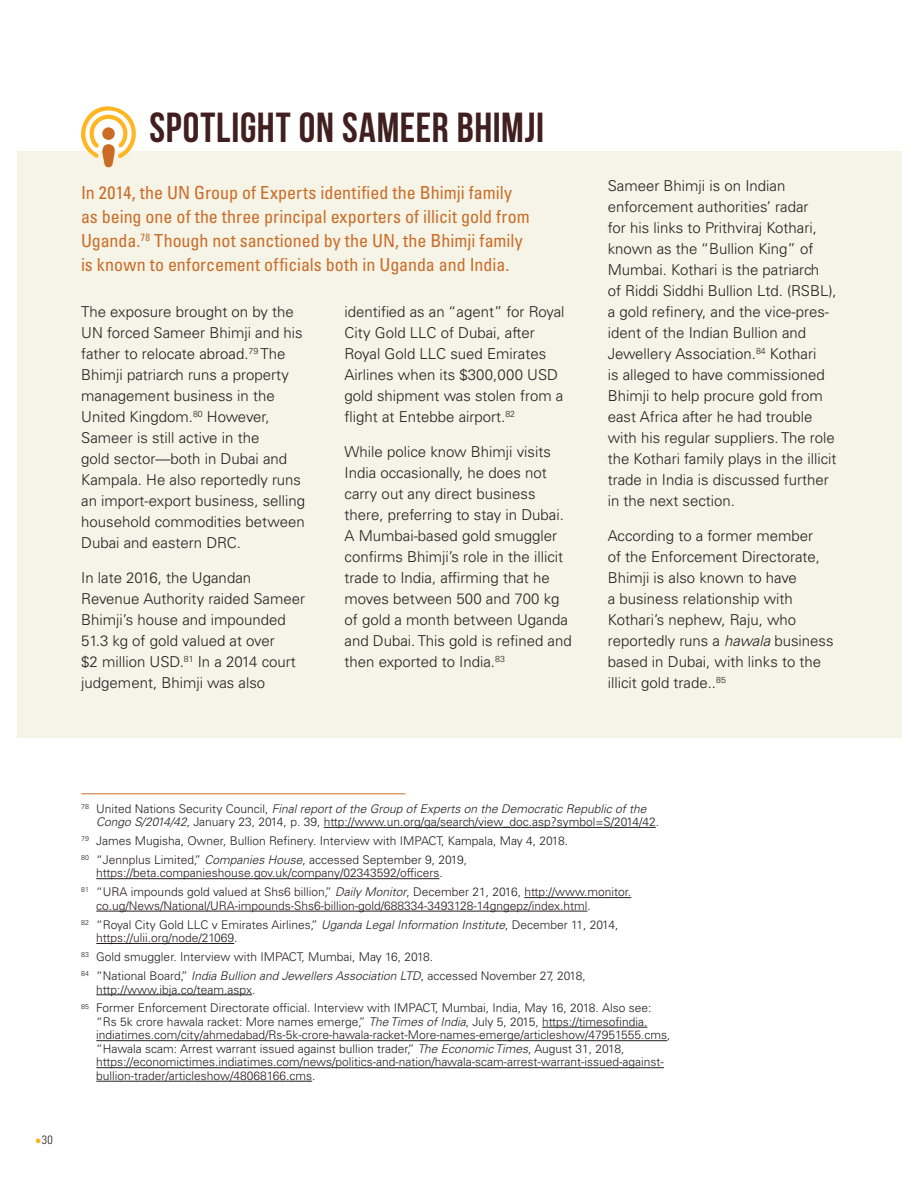
<style>
.page{position:relative;width:918px;height:1188px;background:#fff}
.page>*{position:absolute;margin:0;border:0;box-sizing:border-box;transform-origin:0 0}
.t1{font:700 42px "Bebas Neue";letter-spacing:.015em;color:#421f1f}
.t2{font:condensed 18px/24px "Univers LT Std";color:#c96d26}
.t3{font:300 15px/21px "Univers LT Std";color:#231f20}
.t4{font:300 12px/18.9px "Univers LT Std";color:#231f20}
.t5{font:300 condensed 12px "Univers LT Std";color:#231f20}
.s1{font-style:italic}
</style>
<div class="page">
<svg style="left:36px;top:1138px;width:5px;height:5px"></svg>
<div style="left:17px;top:151px;width:885px;height:587px;background:#f6f3e7"></div>
<hr style="left:81px;top:793px;width:324px;height:1px;background:#c96d26">
<hr style="left:324px;top:827px;width:332px;height:1px;background:#231f20">
<hr style="left:96px;top:878px;width:344px;height:1px;background:#231f20">
<hr style="left:524px;top:897px;width:107px;height:1px;background:#231f20">
<hr style="left:96px;top:911px;width:492px;height:1px;background:#231f20">
<hr style="left:96px;top:943px;width:138px;height:1px;background:#231f20">
<hr style="left:96px;top:994px;width:156px;height:1px;background:#231f20">
<hr style="left:542px;top:1027px;width:106px;height:1px;background:#231f20">
<hr style="left:96px;top:1040px;width:571px;height:1px;background:#231f20">
<hr style="left:96px;top:1067px;width:568px;height:1px;background:#231f20">
<hr style="left:96px;top:1081px;width:216px;height:1px;background:#231f20">
<svg style="left:81px;top:106px;width:55px;height:61px"></svg>
<div style="left:102px;top:127px;width:13px;height:13px;background:#c96d26;border-radius:50%"></div>
<h1 class="t1" style="left:149px;top:105px;width:396px">SPOTLIGHT ON SAMEER BHIMJI</h1>
<p class="t2" style="left:81px;top:180px;width:450px">In 2014, the UN Group of Experts identified the Bhimji family as being one of the three principal exporters of illicit gold from Uganda.<sup>78</sup> Though not sanctioned by the UN, the Bhimji family is known to enforcement officials both in Uganda and India.</p>
<p class="t3" style="left:81px;top:301px;width:225px">The exposure brought on by the<br>UN forced Sameer Bhimji and his father to relocate abroad.<sup>79</sup> The<br>Bhimji patriarch runs a property management business in the<br>United Kingdom.<sup>80</sup> However,<br>Sameer is still active in the<br>gold sector—both in Dubai and<br>Kampala. He also reportedly runs an import-export business, selling household commodities between<br>Dubai and eastern DRC.</p>
<p class="t3" style="left:81px;top:567px;width:225px">In late 2016, the Ugandan<br>Revenue Authority raided Sameer<br>Bhimji’s house and impounded<br>51.3 kg of gold valued at over<br>$2 million USD.<sup>81</sup> In a 2014 court judgement, Bhimji was also</p>
<p class="t3" style="left:345px;top:301px;width:222px">identified as an “agent” for Royal<br>City Gold LLC of Dubai, after<br>Royal Gold LLC sued Emirates<br>Airlines when its $300,000 USD gold shipment was stolen from a flight at Entebbe airport.<sup>82</sup></p>
<p class="t3" style="left:345px;top:441px;width:229px">While police know Bhimji visits<br>India occasionally, he does not carry out any direct business there, preferring to stay in Dubai.<br>A Mumbai-based gold smuggler confirms Bhimji’s role in the illicit trade to India, affirming that he moves between 500 and 700 kg of gold a month between Uganda and Dubai. This gold is refined and then exported to India.<sup>83</sup></p>
<p class="t3" style="left:608px;top:175px;width:230px">Sameer Bhimji is on Indian enforcement authorities’ radar<br>for his links to Prithviraj Kothari, known as the “Bullion King” of<br>Mumbai. Kothari is the patriarch<br>of Riddi Siddhi Bullion Ltd. (RSBL), a gold refinery, and the vice-pres&shy;ident of the Indian Bullion and<br>Jewellery Association.<sup>84</sup> Kothari<br>is alleged to have commissioned<br>Bhimji to help procure gold from east Africa after he had trouble with his regular suppliers. The role the Kothari family plays in the illicit trade in India is discussed further in the next section.</p>
<p class="t3" style="left:608px;top:525px;width:227px">According to a former member<br>of the Enforcement Directorate,<br>Bhimji is also known to have<br>a business relationship with<br>Kothari’s nephew, Raju, who reportedly runs a <span class="s1">hawala</span> business based in Dubai, with links to the illicit gold trade..<sup>85</sup></p>
<p class="t5" style="left:42px;top:1133px;width:13px">30</p>
<p class="t4" style="left:96px;top:802px;width:564px;line-height:13.5px;text-indent:-15px"><sup>78</sup> United Nations Security Council, <span class="s1">Final report of the Group of Experts on the Democratic Republic of the<br>Congo S/2014/42,</span> January 23, 2014, p. 39, http://www.un.org/ga/search/view_doc.asp?symbol=S/2014/42.</p>
<p class="t4" style="left:81px;top:831px;width:488px"><sup>79</sup> James Mugisha, Owner, Bullion Refinery. Interview with IMPACT, Kampala, May 4, 2018.<br><sup>80</sup> “Jennplus Limited,” <span class="s1">Companies House</span>, accessed September 9, 2019,</p>
<p class="t4" style="left:81px;top:864px;width:552px;text-indent:15px">https://beta.companieshouse.gov.uk/company/02343592/officers.<br><sup>81</sup> “URA impounds gold valued at Shs6 billion,” <span class="s1">Daily Monitor</span>, December 21, 2016, http://www.monitor.</p>
<p class="t4" style="left:81px;top:896px;width:539px;text-indent:15px">co.ug/News/National/URA-impounds-Shs6-billion-gold/688334-3493128-14gngepz/index.html.<br><sup>82</sup> “Royal City Gold LLC v Emirates Airlines,” <span class="s1">Uganda Legal Information Institute</span>, December 11, 2014,</p>
<p class="t4" style="left:81px;top:929px;width:506px;text-indent:15px">https://ulii.org/node/21069.<br><sup>83</sup> Gold smuggler. Interview with IMPACT, Mumbai, May 16, 2018.<br><sup>84</sup> “National Board,” <span class="s1">India Bullion and Jewellers Association LTD</span>, accessed November 27, 2018,</p>
<p class="t4" style="left:81px;top:980px;width:572px;text-indent:15px">http://www.ibja.co/team.aspx.<br><sup>85</sup> Former Enforcement Directorate official. Interview with IMPACT, Mumbai, India, May 16, 2018. Also see:</p>
<p class="t4" style="left:96px;top:1015px;width:576px;line-height:13.5px">“Rs 5k crore hawala racket: More names emerge,” <span class="s1">The Times of India</span>, July 5, 2015, https://timesofindia. indiatimes.com/city/ahmedabad/Rs-5k-crore-hawala-racket-More-names-emerge/articleshow/47951555.cms, “Hawala scam: Arrest warrant issued against bullion trader,” <span class="s1">The Economic Times</span>, August 31, 2018, https://economictimes.indiatimes.com/news/politics-and-nation/hawala-scam-arrest-warrant-issued-against&shy;bullion-trader/articleshow/48068166.cms.</p>
</div>
